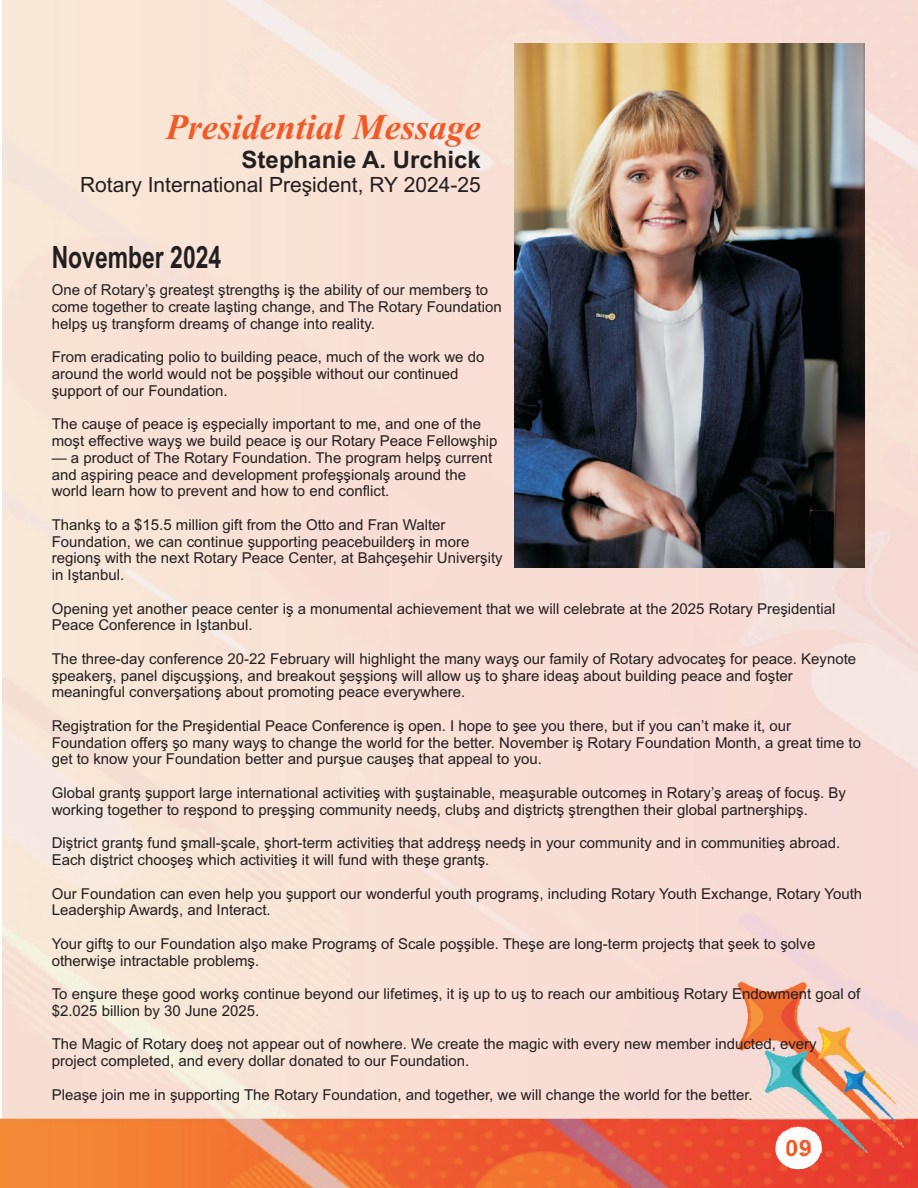
<style>
.page{position:relative;width:918px;height:1188px;background:#fff}
.page>*{position:absolute;margin:0;border:0;box-sizing:border-box;transform-origin:0 0}
.t1{font:italic 700 36px "Times New Roman";color:#f15927}
.t2{font:700 30.75px "Arial";color:#231f20;scale:.75 1}
.t3{font:700 24px "Arial";color:#231f20}
.t4{font:700 23.85px "Arial";color:#f15927}
.t5{font:21px "Arial";color:#231f20}
.t6{font:15px/16.8px "Arial";color:#231f20}
</style>
<div class="page">
<div style="left:2px;top:0;width:916px;height:1118px;background:#f8e0d5"></div>
<img style="left:0;top:1118px;width:918px;height:70px">
<div style="left:775px;top:1126px;width:46px;height:43px;background:#fff;border-radius:50%"></div>
<img style="left:738px;top:981px;width:165px;height:171px">
<img style="left:515px;top:43px;width:349px;height:524px">
<h1 class="t1" style="left:166px;top:114px;width:317px">Presidential Message</h1>
<h3 class="t3" style="left:242px;top:151px;width:241px">Stephanie A. Urchick</h3>
<h3 class="t5" style="left:80px;top:177px;width:402px">Rotary International President, RY 2024-25</h3>
<h2 class="t2" style="left:52px;top:246px;width:228px">November 2024</h2>
<p class="t6" style="left:52px;top:283px;width:451px">One of Rotary’s greatest strengths is the ability of our members to come together to create lasting change, and The Rotary Foundation helps us transform dreams of change into reality.</p>
<p class="t6" style="left:52px;top:350px;width:434px">From eradicating polio to building peace, much of the work we do around the world would not be possible without our continued support of our Foundation.</p>
<p class="t6" style="left:52px;top:417px;width:447px">The cause of peace is especially important to me, and one of the most effective ways we build peace is our Rotary Peace Fellowship</p>
<p class="t6" style="left:52px;top:451px;width:442px">— a product of The Rotary Foundation. The program helps current and aspiring peace and development professionals around the world learn how to prevent and how to end conflict.</p>
<p class="t6" style="left:52px;top:518px;width:453px">Thanks to a $15.5 million gift from the Otto and Fran Walter Foundation, we can continue supporting peacebuilders in more regions with the next Rotary Peace Center, at Bahçesehir University in Istanbul.</p>
<p class="t6" style="left:52px;top:601px;width:785px">Opening yet another peace center is a monumental achievement that we will celebrate at the 2025 Rotary Presidential<br>Peace Conference in Istanbul.</p>
<p class="t6" style="left:52px;top:652px;width:806px">The three-day conference 20-22 February will highlight the many ways our family of Rotary advocates for peace. Keynote speakers, panel discussions, and breakout sessions will allow us to share ideas about building peace and foster meaningful conversations about promoting peace everywhere.</p>
<p class="t6" style="left:52px;top:719px;width:811px">Registration for the Presidential Peace Conference is open. I hope to see you there, but if you can’t make it, our<br>Foundation offers so many ways to change the world for the better. November is Rotary Foundation Month, a great time to get to know your Foundation better and pursue causes that appeal to you.</p>
<p class="t6" style="left:52px;top:786px;width:796px">Global grants support large international activities with sustainable, measurable outcomes in Rotary’s areas of focus. By working together to respond to pressing community needs, clubs and districts strengthen their global partnerships.</p>
<p class="t6" style="left:52px;top:836px;width:790px">District grants fund small-scale, short-term activities that address needs in your community and in communities abroad.<br>Each district chooses which activities it will fund with these grants.</p>
<p class="t6" style="left:52px;top:886px;width:812px">Our Foundation can even help you support our wonderful youth programs, including Rotary Youth Exchange, Rotary Youth<br>Leadership Awards, and Interact.</p>
<p class="t6" style="left:52px;top:937px;width:765px">Your gifts to our Foundation also make Programs of Scale possible. These are long-term projects that seek to solve otherwise intractable problems.</p>
<p class="t6" style="left:52px;top:987px;width:810px">To ensure these good works continue beyond our lifetimes, it is up to us to reach our ambitious Rotary Endowment goal of $2.025 billion by 30 June 2025.</p>
<p class="t6" style="left:52px;top:1037px;width:767px">The Magic of Rotary does not appear out of nowhere. We create the magic with every new member inducted, every project completed, and every dollar donated to our Foundation.</p>
<p class="t6" style="left:52px;top:1087px;width:702px">Please join me in supporting The Rotary Foundation, and together, we will change the world for the better.</p>
<h3 class="t4" style="left:785px;top:1139px;width:28px">019</h3>
</div>
